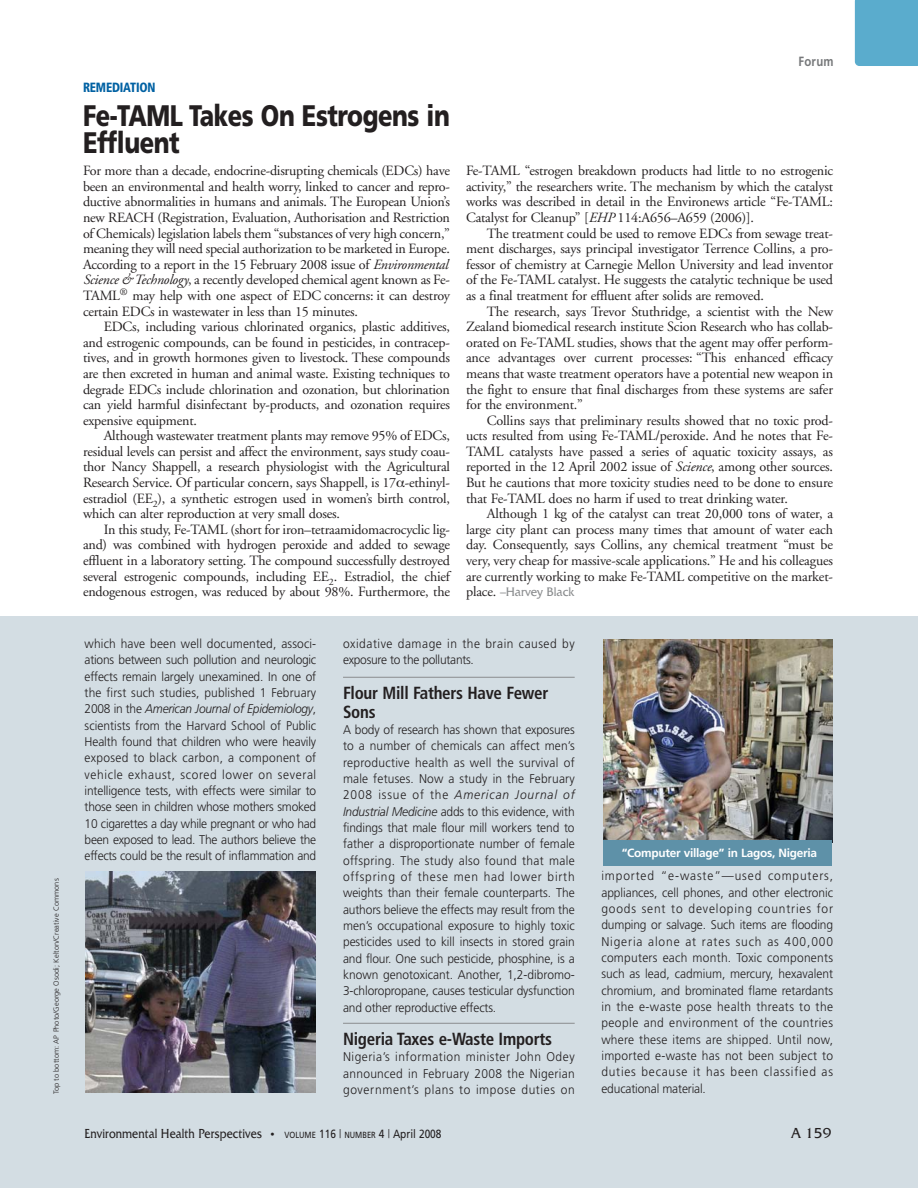
<style>
.page{position:relative;width:918px;height:1188px;background:#fff}
.page>*{position:absolute;margin:0;border:0;box-sizing:border-box;transform-origin:0 0}
.t1{font:900 29.7px/26.7px "Frutiger";letter-spacing:-.02em;color:#231f20;scale:.8 1}
.t2{font:700 condensed 17.55px/18.6px "Frutiger LT Std";letter-spacing:-.015em;color:#231f20}
.t3{font:14.85px "Friz Quadrata IT Cby BT";color:#231f20}
.t4{font:14.1px/15.6px "Adobe Garamond";letter-spacing:-.02em;color:#231f20;text-align:justify}
.t5{font:13.35px "Friz Quadrata IT Cby BT";color:#231f20;scale:.85 1}
.t6{font:900 condensed 13.35px "Frutiger LT Std";letter-spacing:-.015em;color:#0061a3;scale:.9 1}
.t7{font:700 13.35px "Frutiger";letter-spacing:.03em;color:#76787a;scale:.85 1}
.t8{font:300 12.6px/16.4px "Frutiger";letter-spacing:-.01em;color:#231f20;text-align:justify;scale:.95 1}
.t9{font:300 12.6px/16.4px "Frutiger";letter-spacing:.045em;color:#231f20;scale:.95 1}
.t10{font:12.6px "Friz Quadrata IT Cby BT";letter-spacing:-.01em;color:#8a8c8e;scale:.95 1}
.t11{font:700 11.85px "Frutiger";letter-spacing:-.02em;color:#fff}
.t12{font:11.85px "Frutiger";color:#231f20;scale:.85 1}
.t13{font:300 7.35px "Frutiger";letter-spacing:.005em;color:#231f20}
.s1{font-style:italic}
.s2{font-family:"Adobe Garamond";font-size:14.1px;color:#231f20}
.s3{font-size:10.35px}
.s4{font-family:"Frutiger";font-size:8.85px}
.s5{font-family:"Frutiger";font-size:11.85px}
.s6{font-family:"Frutiger";font-weight:300;font-size:11.85px}
.s7{font-weight:300}
</style>
<div class="page">
<div style="left:855px;top:0;width:63px;height:66px;background:#5aaccd"></div>
<div style="left:0;top:617px;width:918px;height:571px;background:#d3dde3"></div>
<hr style="left:343px;top:677px;width:232px;height:1px;background:#8a8c8e">
<hr style="left:343px;top:1023px;width:232px;height:1px;background:#8a8c8e">
<img style="left:604px;top:639px;width:228px;height:202px">
<img style="left:85px;top:872px;width:231px;height:220px">
<div style="left:604px;top:841px;width:228px;height:25px;background:#5e91a8"></div>
<p class="t13" style="left:53px;top:1094px;width:217px;rotate:-90deg">Top to bottom: AP Photo/George Osodi; Kelton/Creative Commons</p>
<p class="t6" style="left:83px;top:82px;width:82px">REMEDIATION</p>
<h1 class="t1" style="left:83px;top:105px;width:460px">Fe-TAML Takes On Estrogens in<br>Effluent</h1>
<p class="t4" style="left:83px;top:164px;width:369px;text-align:left">For more than a decade, endocrine-disrupting chemicals (EDCs) have been an environmental and health worry, linked to cancer and repro&shy;ductive abnormalities in humans and animals. The European Union’s new REACH (Registration, Evaluation, Authorisation and Restriction of Chemicals) legislation labels them “substances of very high concern,” meaning they will need special authorization to be marketed in Europe.<br>According to a report in the 15 February 2008 issue of <span class="s1">Environmental Science &amp; Technology</span>, a recently developed chemical agent known as Fe-TAML<sup>®</sup> may help with one aspect of EDC concerns: it can destroy certain EDCs in wastewater in less than 15 minutes.</p>
<p class="t4" style="left:83px;top:320px;width:369px;text-indent:21px">EDCs, including various chlorinated organics, plastic additives, and estrogenic compounds, can be found in pesticides, in contracep&shy;tives, and in growth hormones given to livestock. These compounds are then excreted in human and animal waste. Existing techniques to degrade EDCs include chlorination and ozonation, but chlorination can yield harmful disinfectant by-products, and ozonation requires expensive equipment.</p>
<p class="t4" style="left:83px;top:429px;width:369px;text-indent:21px">Although wastewater treatment plants may remove 95% of EDCs, residual levels can persist and affect the environment, says study coau&shy;thor Nancy Shappell, a research physiologist with the Agricultural Research Service. Of particular concern, says Shappell, is 17 -ethinyl&shy;estradiol (EE<sub>2</sub>), a synthetic estrogen used in women’s birth control, which can alter reproduction at very small doses.</p>
<p class="t4" style="left:83px;top:523px;width:369px;text-indent:21px">In this study, Fe-TAML (short for iron–tetraamidomacrocyclic lig&shy;and) was combined with hydrogen peroxide and added to sewage effluent in a laboratory setting. The compound successfully destroyed several estrogenic compounds, including EE<sub>2</sub>. Estradiol, the chief endogenous estrogen, was reduced by about 98%. Furthermore, the</p>
<p class="t7" style="left:798px;top:56px;width:43px">Forum</p>
<p class="t4" style="left:466px;top:164px;width:369px">Fe-TAML “estrogen breakdown products had little to no estrogenic activity,” the researchers write. The mechanism by which the catalyst works was described in detail in the Environews article “Fe-TAML:<br>Catalyst for Cleanup” [<span class="s1">EHP</span> 114:A656–A659 (2006)].</p>
<p class="t4" style="left:466px;top:227px;width:369px;text-indent:21px">The treatment could be used to remove EDCs from sewage treat&shy;ment discharges, says principal investigator Terrence Collins, a pro&shy;fessor of chemistry at Carnegie Mellon University and lead inventor of the Fe-TAML catalyst. He suggests the catalytic technique be used as a final treatment for effluent after solids are removed.</p>
<p class="t4" style="left:466px;top:305px;width:369px;text-indent:21px">The research, says Trevor Stuthridge, a scientist with the New Zealand biomedical research institute Scion Research who has collab&shy;orated on Fe-TAML studies, shows that the agent may offer perform&shy;ance advantages over current processes: “This enhanced efficacy means that waste treatment operators have a potential new weapon in the fight to ensure that final discharges from these systems are safer for the environment.”</p>
<p class="t4" style="left:466px;top:414px;width:369px;text-indent:21px">Collins says that preliminary results showed that no toxic prod&shy;ucts resulted from using Fe-TAML/peroxide. And he notes that Fe-TAML catalysts have passed a series of aquatic toxicity assays, as reported in the 12 April 2002 issue of <span class="s1">Science</span>, among other sources.<br>But he cautions that more toxicity studies need to be done to ensure that Fe-TAML does no harm if used to treat drinking water.</p>
<p class="t4" style="left:466px;top:507px;width:369px;text-indent:21px">Although 1 kg of the catalyst can treat 20,000 tons of water, a large city plant can process many times that amount of water each day. Consequently, says Collins, any chemical treatment “must be very, very cheap for massive-scale applications.” He and his colleagues are currently working to make Fe-TAML competitive on the market-</p>
<p class="t10" style="left:466px;top:587px;width:116px"><span class="s2">place.</span> –Harvey Black</p>
<p class="t8" style="left:85px;top:636px;width:245px">which have been well documented, associ&shy;ations between such pollution and neurologic effects remain largely unexamined. In one of the first such studies, published 1 February 2008 in the <span class="s1">American Journal of Epidemiology</span>, scientists from the Harvard School of Public Health found that children who were heavily exposed to black carbon, a component of vehicle exhaust, scored lower on several intelligence tests, with effects were similar to those seen in children whose mothers smoked 10 cigarettes a day while pregnant or who had been exposed to lead. The authors believe the effects could be the result of inflammation and</p>
<p class="t9" style="left:343px;top:636px;width:245px">oxidative damage in the brain caused by exposure to the pollutants.</p>
<p class="t2" style="left:343px;top:684px;width:207px">Flour Mill Fathers Have Fewer<br>Sons</p>
<p class="t8" style="left:343px;top:722px;width:245px">A body of research has shown that exposures to a number of chemicals can affect men’s reproductive health as well the survival of male fetuses. Now a study in the February 2008 issue of the <span class="s1">American Journal of Industrial Medicine</span> adds to this evidence, with findings that male flour mill workers tend to father a disproportionate number of female offspring. The study also found that male offspring of these men had lower birth weights than their female counterparts. The authors believe the effects may result from the men’s occupational exposure to highly toxic pesticides used to kill insects in stored grain and flour. One such pesticide, phosphine, is a known genotoxicant. Another, 1,2-dibromo-3-chloropropane, causes testicular dysfunction and other reproductive effects.</p>
<p class="t2" style="left:343px;top:1030px;width:211px">Nigeria Taxes e-Waste Imports</p>
<p class="t8" style="left:343px;top:1050px;width:245px">Nigeria’s information minister John Odey announced in February 2008 the Nigerian government’s plans to impose duties on</p>
<p class="t11" style="left:622px;top:848px;width:197px">“Computer village” in Lagos, Nigeria</p>
<p class="t8" style="left:601px;top:869px;width:245px">imported “e-waste”—used computers, appliances, cell phones, and other electronic goods sent to developing countries for dumping or salvage. Such items are flooding Nigeria alone at rates such as 400,000 computers each month. Toxic components such as lead, cadmium, mercury, hexavalent chromium, and brominated flame retardants in the e-waste pose health threats to the people and environment of the countries where these items are shipped. Until now, imported e-waste has not been subject to duties because it has been classified as educational material.</p>
<p class="t5" style="left:85px;top:1128px;width:421px">Environmental Health Perspectives <span class="s3">•</span> <span class="s4">VOLUME</span> <span class="s5">116</span> <span class="s6">|</span> <span class="s4">NUMBER</span> <span class="s5">4</span> <span class="s6">|</span> <span class="s5">April 2008</span></p>
<p class="t3" style="left:792px;top:1127px;width:41px">A 159</p>
<p class="t12" style="left:331px;top:1129px;width:8px">4</p>
<p class="t12" style="left:380px;top:1129px;width:111px">12 <span class="s7">|</span> December 2006</p>
</div>
